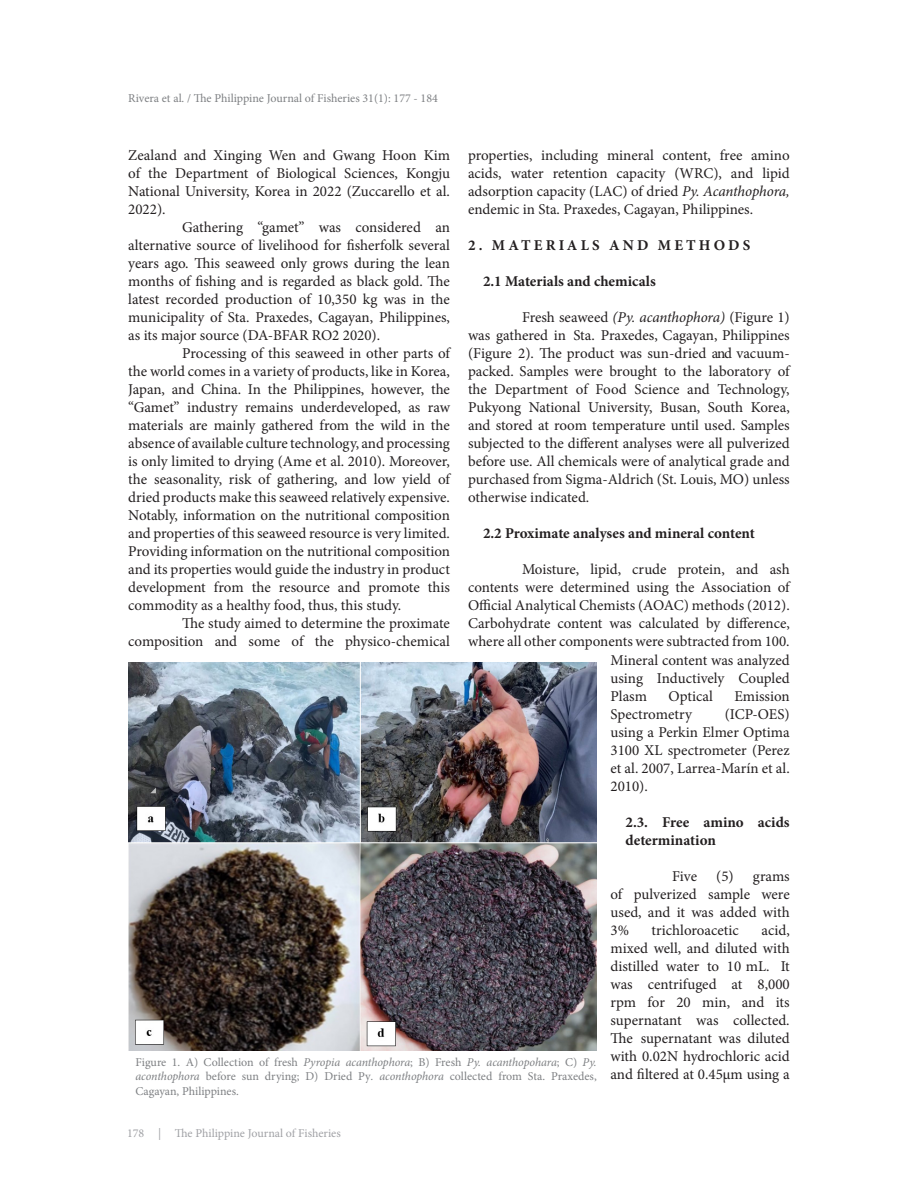
<style>
.page{position:relative;width:918px;height:1188px;background:#fff}
.page>*{position:absolute;margin:0;border:0;box-sizing:border-box;transform-origin:0 0}
.t1{font:15px/18px "Minion Pro";color:#231f20;text-align:justify}
.t2{font:700 15px/18px "Minion Pro";color:#231f20}
.t3{font:700 15px "Minion Pro";letter-spacing:.21em;color:#231f20}
.heading_1{font:12px/14.4px "Minion Pro";color:#7e8083;text-align:justify}
.t4{font:12px "Minion Pro";color:#a0a1a5}
.s1{font-style:italic}
</style>
<div class="page">
<img style="left:128px;top:662px;width:469px;height:389px">
<p class="heading_1" style="left:128px;top:91px;width:311px">Rivera et al. / The Philippine Journal of Fisheries 31(1): 177 - 184</p>
<p class="t1" style="left:128px;top:146px;width:323px">Zealand and Xinging Wen and Gwang Hoon Kim of the Department of Biological Sciences, Kongju National University, Korea in 2022 (Zuccarello et al.<br>2022).</p>
<p class="t1" style="left:128px;top:218px;width:323px;text-indent:54px">Gathering “gamet” was considered an alternative source of livelihood for fisherfolk several years ago. This seaweed only grows during the lean months of fishing and is regarded as black gold. The latest recorded production of 10,350 kg was in the municipality of Sta. Praxedes, Cagayan, Philippines, as its major source (DA-BFAR RO2 2020).</p>
<p class="t1" style="left:128px;top:344px;width:323px;text-indent:54px">Processing of this seaweed in other parts of the world comes in a variety of products, like in Korea, Japan, and China. In the Philippines, however, the “Gamet” industry remains underdeveloped, as raw materials are mainly gathered from the wild in the absence of available culture technology, and processing is only limited to drying (Ame et al. 2010). Moreover, the seasonality, risk of gathering, and low yield of dried products make this seaweed relatively expensive.<br>Notably, information on the nutritional composition and properties of this seaweed resource is very limited.<br>Providing information on the nutritional composition and its properties would guide the industry in product development from the resource and promote this commodity as a healthy food, thus, this study.</p>
<p class="t1" style="left:128px;top:614px;width:323px;text-align:right">The study aimed to determine the proximate composition and some of the physico-chemical</p>
<p class="t1" style="left:468px;top:146px;width:323px">properties, including mineral content, free amino acids, water retention capacity (WRC), and lipid adsorption capacity (LAC) of dried <span class="s1">Py. Acanthophora, </span>endemic in Sta. Praxedes, Cagayan, Philippines.</p>
<p class="t3" style="left:468px;top:235px;width:284px">2. MATERIALS AND METHODS</p>
<p class="t2" style="left:483px;top:272px;width:174px">2.1 Materials and chemicals</p>
<p class="t1" style="left:468px;top:308px;width:323px;text-indent:54px">Fresh seaweed <span class="s1">(Py. acanthophora)</span> (Figure 1) was gathered in Sta. Praxedes, Cagayan, Philippines (Figure 2). The product was sun-dried and vacuum&shy;packed. Samples were brought to the laboratory of the Department of Food Science and Technology, Pukyong National University, Busan, South Korea, and stored at room temperature until used. Samples subjected to the different analyses were all pulverized before use. All chemicals were of analytical grade and purchased from Sigma-Aldrich (St. Louis, MO) unless otherwise indicated.</p>
<p class="t2" style="left:483px;top:524px;width:273px">2.2 Proximate analyses and mineral content</p>
<p class="t1" style="left:468px;top:560px;width:323px;text-indent:54px">Moisture, lipid, crude protein, and ash contents were determined using the Association of Official Analytical Chemists (AOAC) methods (2012).<br>Carbohydrate content was calculated by difference, where all other components were subtracted from 100.</p>
<p class="heading_1" style="left:135px;top:1055px;width:463px">Figure 1. A) Collection of fresh <span class="s1">Pyropia acanthophora</span>; B) Fresh <span class="s1">Py. acanthopohara</span>; C) <span class="s1">Py. aconthophora</span> before sun drying; D) Dried Py<span class="s1">. aconthophora</span> collected from Sta. Praxedes, Cagayan, Philippines.</p>
<p class="t4" style="left:127px;top:1125px;width:215px">178 | The Philippine Journal of Fisheries</p>
<p class="t1" style="left:610px;top:651px;width:181px">Mineral content was analyzed using Inductively Coupled Plasm</p>
<p class="t1" style="left:668px;top:687px;width:46px">Optical</p>
<p class="t1" style="left:734px;top:687px;width:57px">Emission</p>
<p class="t1" style="left:610px;top:705px;width:83px">Spectrometry</p>
<p class="t1" style="left:610px;top:705px;width:181px;text-indent:114px">(ICP-OES) using a Perkin Elmer Optima 3100 XL spectrometer (Perez et al. 2007, Larrea-Marín et al.<br>2010).</p>
<p class="t2" style="left:626px;top:813px;width:166px">2.3. Free amino acids determination</p>
<p class="t1" style="left:672px;top:867px;width:27px">Five</p>
<p class="t1" style="left:610px;top:867px;width:181px;text-indent:106px">(5) grams of pulverized sample were used, and it was added with 3%</p>
<p class="t1" style="left:610px;top:921px;width:181px;text-indent:151px">acid, mixed well, and diluted with distilled water to 10 mL. It was centrifuged at 8,000 rpm for 20 min, and its supernatant was collected.<br>The supernatant was diluted with 0.02N hydrochloric acid and filtered at 0.45µm using a</p>
<p class="t1" style="left:652px;top:921px;width:89px">trichloroacetic</p>
</div>
